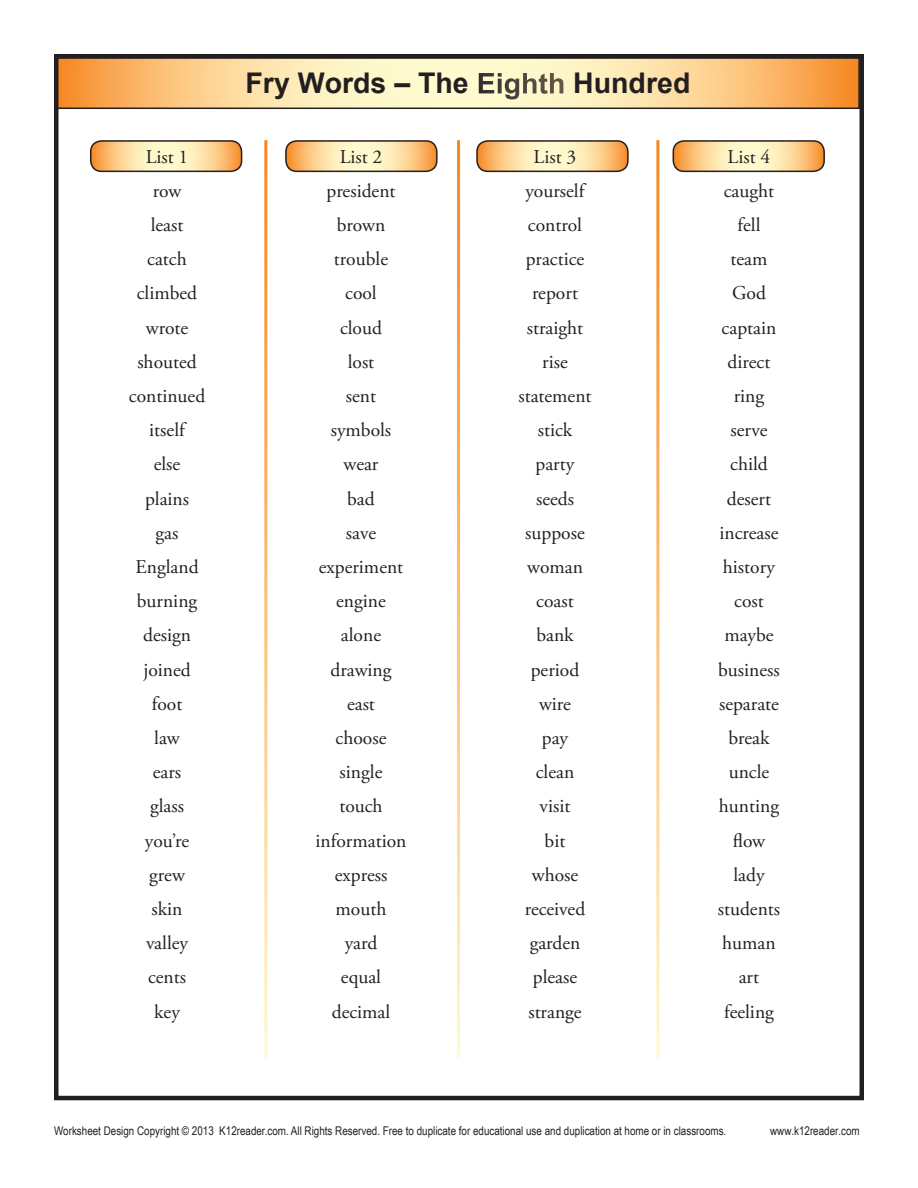
<style>
.page{position:relative;width:918px;height:1188px;background:#fff}
.page>*{position:absolute;margin:0;border:0;box-sizing:border-box;transform-origin:0 0}
.t1{font:700 28.5px "Arial";color:#231f20}
.t2{font:19.5px/34.2px "Adobe Garamond Pro";color:#231f20;text-align:center}
.t3{font:12px "Arial Narrow";color:#231f20}
.s1{color:#fff}
</style>
<div class="page">
<svg style="left:90px;top:140px;width:153px;height:31px;background:#ebca94"></svg>
<svg style="left:285px;top:140px;width:153px;height:31px;background:#ebca94"></svg>
<svg style="left:476px;top:140px;width:153px;height:31px;background:#ebca94"></svg>
<svg style="left:672px;top:140px;width:153px;height:31px;background:#ebca94"></svg>
<svg style="left:59px;top:60px;width:798px;height:46px;background:#fcd799"></svg>
<div style="left:54px;top:57px;width:806px;height:52px;border:2px solid #231f20"></div>
<div style="left:54px;top:54px;width:810px;height:1046px;border:4px solid #231f20"></div>
<p class="t1" style="left:246px;top:65px;width:446px">Fry Words – The <span class="s1">Eighth</span> Hundred</p>
<p class="t2" style="left:129px;top:140px;width:78px">List 1<br>row<br>least catch climbed wrote shouted continued itself<br>else<br>plains<br>gas<br>England burning design joined foot<br>law<br>ears<br>glass you’re grew<br>skin valley cents<br>key</p>
<p class="t2" style="left:316px;top:140px;width:92px">List 2 president brown trouble<br>cool<br>cloud<br>lost<br>sent symbols wear<br>bad<br>save experiment engine alone drawing east<br>choose single touch information express mouth<br>yard<br>equal decimal</p>
<p class="t2" style="left:518px;top:140px;width:75px">List 3 yourself control practice report straight rise statement stick party seeds suppose woman coast bank period wire<br>pay<br>clean visit<br>bit<br>whose received garden please strange</p>
<p class="t2" style="left:718px;top:140px;width:64px">List 4 caught fell team<br>God captain direct ring serve child desert increase history cost maybe business separate break uncle hunting flow lady students human art feeling</p>
<p class="t3" style="left:54px;top:1122px;width:674px">Worksheet Design Copyright © 2013 K12reader.com. All Rights Reserved. Free to duplicate for educational use and duplication at home or in classrooms.</p>
<p class="t3" style="left:770px;top:1122px;width:91px">www.k12reader.com</p>
</div>
